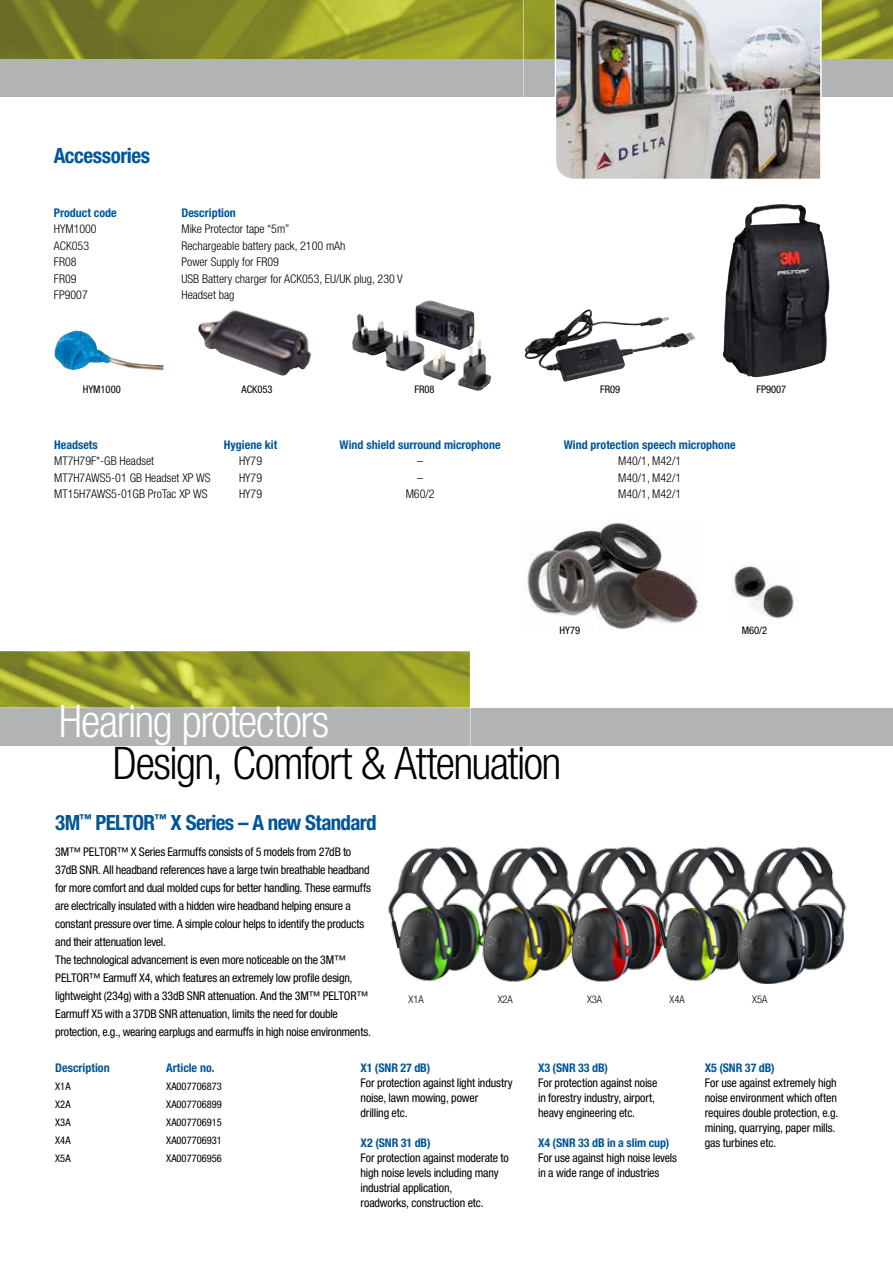
<style>
.page{position:relative;width:893px;height:1263px;background:#fff}
.page>*{position:absolute;margin:0;border:0;box-sizing:border-box;transform-origin:0 0}
.t1{font:300 condensed 45px "Helvetica Neue LT Pro";letter-spacing:-.035em;color:#000}
.t2{font:300 condensed 45px "Helvetica Neue LT Pro";letter-spacing:-.03em;color:#fff}
.t3{font:700 condensed 21px "Helvetica Neue LT Pro";letter-spacing:-.03em;color:#005697}
.t4{font:700 condensed 21px "Helvetica Neue LT Pro";letter-spacing:-.02em;color:#00569c}
.t5{font:condensed 12px/15px "Helvetica Neue LT Pro";letter-spacing:-.015em;color:#000}
.t6{font:300 condensed 12px "Helvetica Neue LT Pro";color:#000}
.t7{font:700 condensed 12px "Helvetica Neue LT Pro";color:#00569c}
.t8{font:700 condensed 12px "Helvetica Neue LT Pro";letter-spacing:-.005em;color:#005697}
.t9{font:condensed 10.5px "Helvetica Neue LT Pro";color:#000}
.t10{font:300 condensed 10.5px "Helvetica Neue LT Pro";color:#000}
</style>
<div class="page">
<div style="left:0;top:59px;width:893px;height:38px;background:#b1b3b4"></div>
<img style="left:1px;top:0;width:892px;height:59px">
<hr style="left:523px;top:0;width:1px;height:97px;background:#fff">
<img style="left:54px;top:330px;width:109px;height:41px">
<img style="left:723px;top:204px;width:106px;height:173px">
<img style="left:527px;top:523px;width:175px;height:107px">
<img style="left:731px;top:566px;width:63px;height:53px">
<img style="left:554px;top:0;width:268px;height:179px">
<img style="left:352px;top:300px;width:123px;height:71px">
<img style="left:524px;top:310px;width:171px;height:72px">
<div style="left:0;top:708px;width:893px;height:38px;background:#b1b3b4"></div>
<img style="left:1px;top:652px;width:469px;height:55px">
<hr style="left:470px;top:636px;width:1px;height:113px;background:#fff">
<img style="left:388px;top:846px;width:88px;height:136px">
<img style="left:476px;top:846px;width:88px;height:136px">
<img style="left:564px;top:846px;width:88px;height:136px">
<img style="left:652px;top:847px;width:62px;height:135px">
<img style="left:714px;top:846px;width:133px;height:138px">
<img style="left:198px;top:310px;width:114px;height:66px">
<img style="left:0;top:0;width:1px;height:1263px">
<h2 class="t4" style="left:54px;top:142px;width:98px">Accessories</h2>
<p class="t7" style="left:54px;top:205px;width:64px">Product code</p>
<p class="t7" style="left:181px;top:205px;width:56px">Description</p>
<p class="t6" style="left:54px;top:222px;width:44px">HYM1000</p>
<p class="t6" style="left:181px;top:222px;width:109px">Mike Protector tape “5m”</p>
<p class="t6" style="left:54px;top:239px;width:37px">ACK053</p>
<p class="t6" style="left:181px;top:239px;width:166px">Rechargeable battery pack, 2100 mAh</p>
<p class="t6" style="left:54px;top:255px;width:24px">FR08</p>
<p class="t6" style="left:181px;top:255px;width:99px">Power Supply for FR09</p>
<p class="t6" style="left:54px;top:272px;width:24px">FR09</p>
<p class="t6" style="left:181px;top:272px;width:223px">USB Battery charger for ACK053, EU/UK plug, 230 V</p>
<p class="t6" style="left:54px;top:288px;width:35px">FP9007</p>
<p class="t6" style="left:181px;top:288px;width:55px">Headset bag</p>
<p class="t9" style="left:83px;top:383px;width:40px">HYM1000</p>
<p class="t9" style="left:242px;top:383px;width:33px">ACK053</p>
<p class="t9" style="left:414px;top:383px;width:22px">FR08</p>
<p class="t9" style="left:600px;top:383px;width:22px">FR09</p>
<p class="t9" style="left:756px;top:383px;width:31px">FP9007</p>
<p class="t7" style="left:54px;top:437px;width:45px">Headsets</p>
<p class="t7" style="left:224px;top:437px;width:55px">Hygiene kit</p>
<p class="t7" style="left:340px;top:437px;width:162px">Wind shield surround microphone</p>
<p class="t7" style="left:564px;top:437px;width:173px">Wind protection speech microphone</p>
<p class="t6" style="left:54px;top:454px;width:101px">MT7H79F*-GB Headset</p>
<p class="t6" style="left:239px;top:454px;width:25px">HY79</p>
<p class="t6" style="left:417px;top:454px;width:7px">–</p>
<p class="t6" style="left:618px;top:454px;width:65px">M40/1, M42/1</p>
<p class="t6" style="left:54px;top:471px;width:158px">MT7H7AWS5-01 GB Headset XP WS</p>
<p class="t6" style="left:239px;top:471px;width:25px">HY79</p>
<p class="t6" style="left:417px;top:471px;width:7px">–</p>
<p class="t6" style="left:618px;top:471px;width:65px">M40/1, M42/1</p>
<p class="t6" style="left:54px;top:487px;width:155px">MT15H7AWS5-01GB ProTac XP WS</p>
<p class="t6" style="left:239px;top:487px;width:25px">HY79</p>
<p class="t6" style="left:406px;top:487px;width:30px">M60/2</p>
<p class="t6" style="left:618px;top:487px;width:65px">M40/1, M42/1</p>
<p class="t9" style="left:560px;top:624px;width:22px">HY79</p>
<p class="t9" style="left:742px;top:624px;width:27px">M60/2</p>
<h1 class="t2" style="left:59px;top:695px;width:272px">Hearing protectors</h1>
<h1 class="t1" style="left:113px;top:737px;width:450px">Design, Comfort &amp; Attenuation</h1>
<h2 class="t3" style="left:55px;top:810px;width:323px">3M<sup>™</sup> PELTOR<sup>™</sup> X Series – A new Standard</h2>
<p class="t5" style="left:55px;top:843px;width:317px;line-height:18px">3M™ PELTOR™ X Series Earmuffs consists of 5 models from 27dB to 37dB SNR. All headband references have a large twin breathable headband for more comfort and dual molded cups for better handling. These earmuffs are electrically insulated with a hidden wire headband helping ensure a constant pressure over time. A simple colour helps to identify the products and their attenuation level.<br>The technological advancement is even more noticeable on the 3M™ PELTOR™ Earmuff X4, which features an extremely low profile design, lightweight (234g) with a 33dB SNR attenuation. And the 3M™ PELTOR™ Earmuff X5 with a 37DB SNR attenuation, limits the need for double protection, e.g., wearing earplugs and earmuffs in high noise environments.</p>
<p class="t7" style="left:55px;top:1060px;width:56px">Description</p>
<p class="t7" style="left:166px;top:1060px;width:50px">Article no.</p>
<p class="t9" style="left:55px;top:1080px;width:17px">X1A</p>
<p class="t9" style="left:166px;top:1080px;width:57px">XA007706873</p>
<p class="t9" style="left:55px;top:1098px;width:17px">X2A</p>
<p class="t9" style="left:166px;top:1098px;width:57px">XA007706899</p>
<p class="t9" style="left:55px;top:1116px;width:17px">X3A</p>
<p class="t9" style="left:166px;top:1116px;width:57px">XA007706915</p>
<p class="t9" style="left:55px;top:1134px;width:17px">X4A</p>
<p class="t9" style="left:166px;top:1134px;width:57px">XA007706931</p>
<p class="t9" style="left:55px;top:1152px;width:17px">X5A</p>
<p class="t9" style="left:166px;top:1152px;width:57px">XA007706956</p>
<p class="t10" style="left:409px;top:993px;width:17px">X1A</p>
<p class="t10" style="left:498px;top:993px;width:17px">X2A</p>
<p class="t10" style="left:587px;top:993px;width:17px">X3A</p>
<p class="t10" style="left:670px;top:993px;width:17px">X4A</p>
<p class="t10" style="left:752px;top:993px;width:17px">X5A</p>
<p class="t8" style="left:361px;top:1060px;width:71px">X1 (SNR 27 dB)</p>
<p class="t5" style="left:361px;top:1075px;width:154px">For protection against light industry noise, lawn mowing, power<br>drilling etc.</p>
<p class="t8" style="left:361px;top:1135px;width:71px">X2 (SNR 31 dB)</p>
<p class="t5" style="left:361px;top:1150px;width:150px">For protection against moderate to high noise levels including many industrial application,<br>roadworks, construction etc.</p>
<p class="t8" style="left:538px;top:1060px;width:71px">X3 (SNR 33 dB)</p>
<p class="t5" style="left:538px;top:1075px;width:121px">For protection against noise in forestry industry, airport, heavy engineering etc.</p>
<p class="t8" style="left:538px;top:1135px;width:133px">X4 (SNR 33 dB in a slim cup)</p>
<p class="t5" style="left:538px;top:1150px;width:140px">For use against high noise levels in a wide range of industries</p>
<p class="t8" style="left:705px;top:1060px;width:71px">X5 (SNR 37 dB)</p>
<p class="t5" style="left:705px;top:1075px;width:135px">For use against extremely high noise environment which often requires double protection, e.g. mining, quarrying, paper mills. gas turbines etc.</p>
</div>
